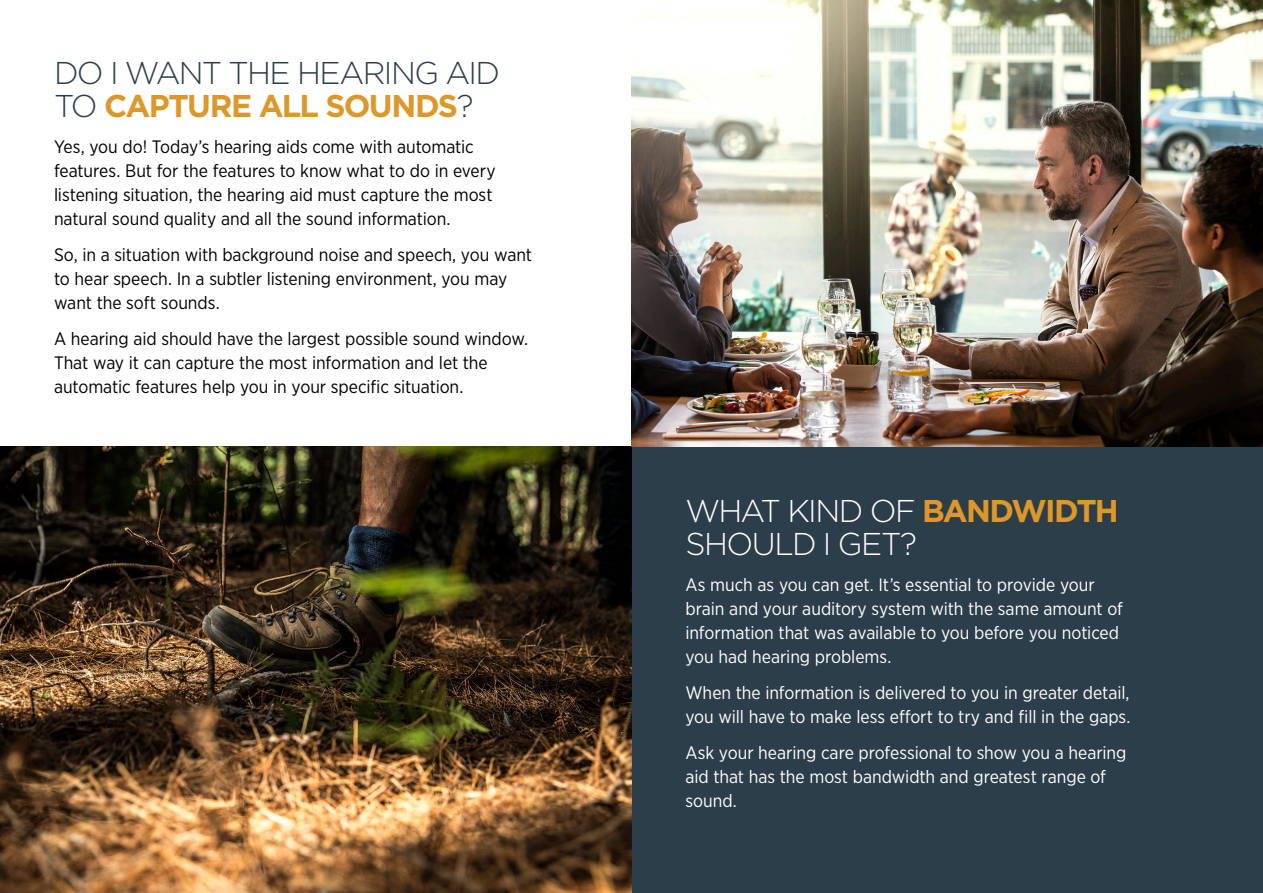
<style>
.page{position:relative;width:1263px;height:893px;background:#fff}
.page>*{position:absolute;margin:0;border:0;box-sizing:border-box;transform-origin:0 0}
.headline2{font:300 31.5px/33px "Gotham";letter-spacing:-.055em;color:#2d3e4b}
.headline2_white{font:300 31.5px/33px "Gotham";letter-spacing:-.05em;color:#fff}
.Body{font:18px/24px "Gotham Narrow";letter-spacing:-.005em;color:#000}
.body_white{font:18px/24px "Gotham Narrow";letter-spacing:-.005em;color:#fff}
.s1{font-weight:700;color:#dd9829}
</style>
<div class="page">
<div style="left:631px;top:446px;width:632px;height:447px;background:#2d3e4b"></div>
<img style="left:0;top:446px;width:631px;height:447px">
<img style="left:631px;top:0;width:632px;height:446px">
<p class="headline2" style="left:54px;top:55px;width:448px">DO I WANT THE HEARING AID<br>TO <span class="s1">CAPTURE ALL SOUNDS</span>?</p>
<p class="Body" style="left:54px;top:134px;width:443px">Yes, you do! Today’s hearing aids come with automatic features. But for the features to know what to do in every listening situation, the hearing aid must capture the most natural sound quality and all the sound information.</p>
<p class="Body" style="left:54px;top:242px;width:480px">So, in a situation with background noise and speech, you want to hear speech. In a subtler listening environment, you may want the soft sounds.</p>
<p class="Body" style="left:54px;top:326px;width:476px">A hearing aid should have the largest possible sound window.<br>That way it can capture the most information and let the automatic features help you in your specific situation.</p>
<p class="headline2_white" style="left:685px;top:493px;width:435px">WHAT KIND OF <span class="s1">BANDWIDTH<br></span>SHOULD I GET?</p>
<p class="body_white" style="left:685px;top:572px;width:439px">As much as you can get. It’s essential to provide your brain and your auditory system with the same amount of information that was available to you before you noticed you had hearing problems.</p>
<p class="body_white" style="left:685px;top:680px;width:446px">When the information is delivered to you in greater detail, you will have to make less effort to try and fill in the gaps.</p>
<p class="body_white" style="left:685px;top:740px;width:442px">Ask your hearing care professional to show you a hearing aid that has the most bandwidth and greatest range of sound.</p>
</div>
